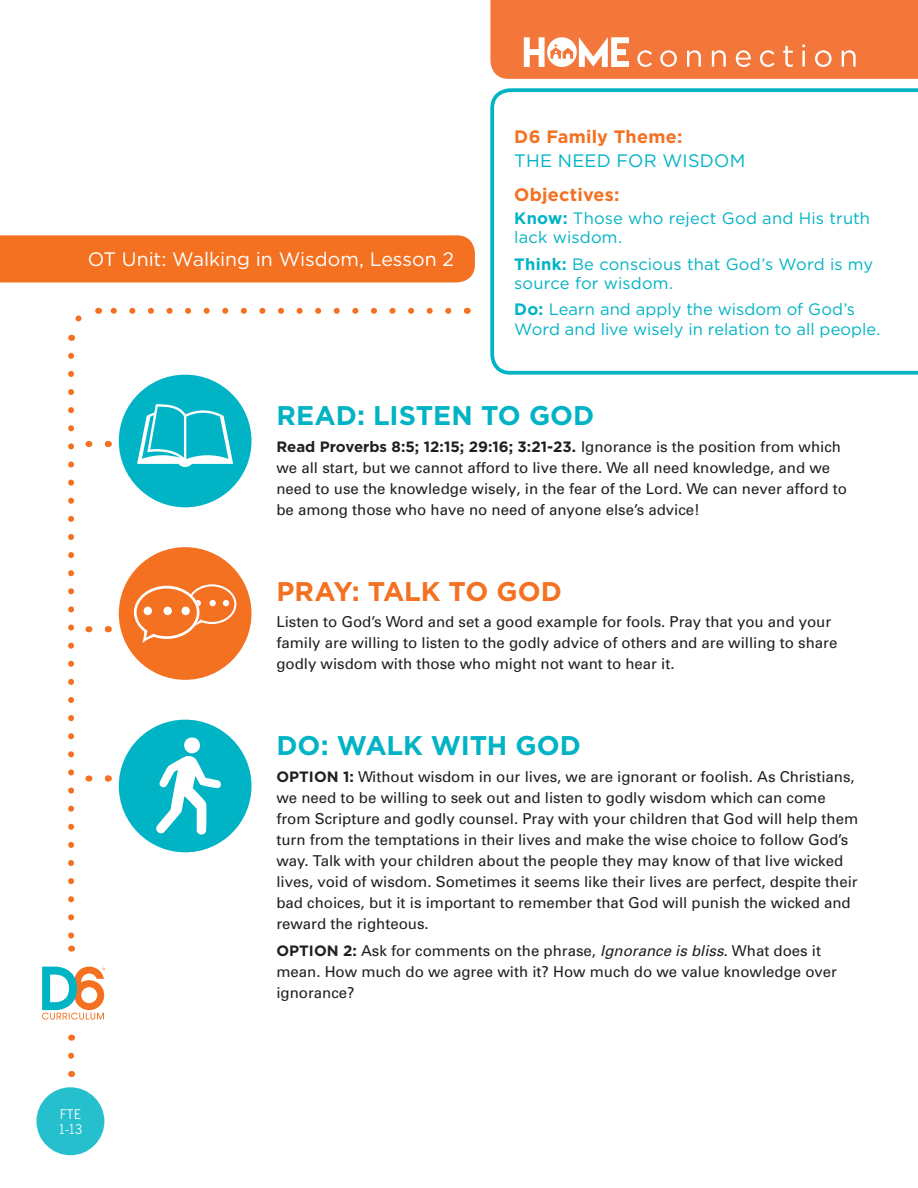
<style>
.page{position:relative;width:918px;height:1188px;background:#fff}
.page>*{position:absolute;margin:0;border:0;box-sizing:border-box;transform-origin:0 0}
.HC_-_Questions{font:700 27px "Gotham";letter-spacing:-.005em;color:#00b3c5}
.HC_-_Questions-2{font:700 27px "Gotham";letter-spacing:-.005em;color:#f37121}
.t1{font:19.5px "Gotham";letter-spacing:-.005em;color:#fff}
.t2{font:18px/24px "Gotham";letter-spacing:.01em;color:#00b3c5}
.t3{font:700 18px "Gotham";letter-spacing:.01em;color:#f37121}
.t4{font:16.5px/19.5px "Gotham";letter-spacing:.005em;color:#00b3c5}
.HC_-_Questions-3{font:15px/21px "Univers";color:#231f20}
.t5{font:13.5px/15px "Trade Gothic";color:#fff;scale:.9 1}
.s1{font-weight:700;color:#f37121}
.s2{font-weight:700}
.s3{font-family:"Gotham";font-weight:700}
.s4{font-style:italic}
</style>
<div class="page">
<div style="left:119px;top:547px;width:133px;height:133px;background:#f37121;border-radius:50%"></div>
<svg style="left:134px;top:584px;width:102px;height:59px"></svg>
<div style="left:119px;top:720px;width:133px;height:132px;background:#00b3c5;border-radius:50%"></div>
<svg style="left:156px;top:737px;width:65px;height:98px"></svg>
<div style="left:119px;top:375px;width:133px;height:132px;background:#00b3c5;border-radius:50%"></div>
<svg style="left:137px;top:404px;width:96px;height:63px"></svg>
<svg style="left:104px;top:441px;width:5px;height:6px"></svg>
<svg style="left:104px;top:626px;width:5px;height:6px"></svg>
<svg style="left:104px;top:776px;width:5px;height:6px"></svg>
<svg style="left:68px;top:1052px;width:6px;height:4px"></svg>
<div style="left:36px;top:1087px;width:68px;height:68px;background:#26bfce;border-radius:50%"></div>
<svg style="left:110px;top:308px;width:338px;height:6px"></svg>
<svg style="left:68px;top:356px;width:6px;height:583px"></svg>
<svg style="left:68px;top:315px;width:14px;height:26px"></svg>
<svg style="left:42px;top:967px;width:63px;height:53px"></svg>
<svg style="left:490px;top:0;width:428px;height:79px"></svg>
<div style="left:0;top:235px;width:475px;height:47px;background:#f37121"></div>
<svg style="left:490px;top:88px;width:428px;height:287px"></svg>
<p class="t1" style="left:88px;top:248px;width:368px">OT Unit: Walking in Wisdom, Lesson 2</p>
<p class="t2" style="left:514px;top:124px;width:233px"><span class="s1">D6 Family Theme:<br></span>THE NEED FOR WISDOM</p>
<p class="t3" style="left:514px;top:185px;width:107px">Objectives:</p>
<p class="t4" style="left:514px;top:208px;width:357px"><span class="s2">Know:</span> Those who reject God and His truth lack wisdom.</p>
<p class="t4" style="left:514px;top:254px;width:360px"><span class="s2">Think:</span> Be conscious that God’s Word is my source for wisdom.</p>
<p class="t4" style="left:514px;top:300px;width:368px"><span class="s2">Do:</span> Learn and apply the wisdom of God’s<br>Word and live wisely in relation to all people.</p>
<p class="HC_-_Questions" style="left:276px;top:400px;width:319px">READ: LISTEN TO GOD</p>
<p class="HC_-_Questions-3" style="left:276px;top:436px;width:572px"><span class="s3">Read Proverbs 8:5; 12:15; 29:16; 3:21-23.</span> Ignorance is the position from which we all start, but we cannot afford to live there. We all need knowledge, and we need to use the knowledge wisely, in the fear of the Lord. We can never afford to be among those who have no need of anyone else’s advice!</p>
<p class="HC_-_Questions-2" style="left:276px;top:576px;width:287px">PRAY: TALK TO GOD</p>
<p class="HC_-_Questions-3" style="left:276px;top:611px;width:562px">Listen to God’s Word and set a good example for fools. Pray that you and your family are willing to listen to the godly advice of others and are willing to share godly wisdom with those who might not want to hear it.</p>
<p class="HC_-_Questions" style="left:276px;top:730px;width:306px">DO: WALK WITH GOD</p>
<p class="t5" style="left:58px;top:1106px;width:28px">FTE<br>1-13</p>
<p class="HC_-_Questions-3" style="left:276px;top:766px;width:583px"><span class="s3">OPTION 1:</span> Without wisdom in our lives, we are ignorant or foolish. As Christians, we need to be willing to seek out and listen to godly wisdom which can come from Scripture and godly counsel. Pray with your children that God will help them turn from the temptations in their lives and make the wise choice to follow God’s way. Talk with your children about the people they may know of that live wicked lives, void of wisdom. Sometimes it seems like their lives are perfect, despite their bad choices, but it is important to remember that God will punish the wicked and reward the righteous.</p>
<p class="HC_-_Questions-3" style="left:276px;top:940px;width:562px"><span class="s3">OPTION 2:</span> Ask for comments on the phrase, <span class="s4">Ignorance is bliss.</span> What does it mean. How much do we agree with it? How much do we value knowledge over ignorance?</p>
</div>
